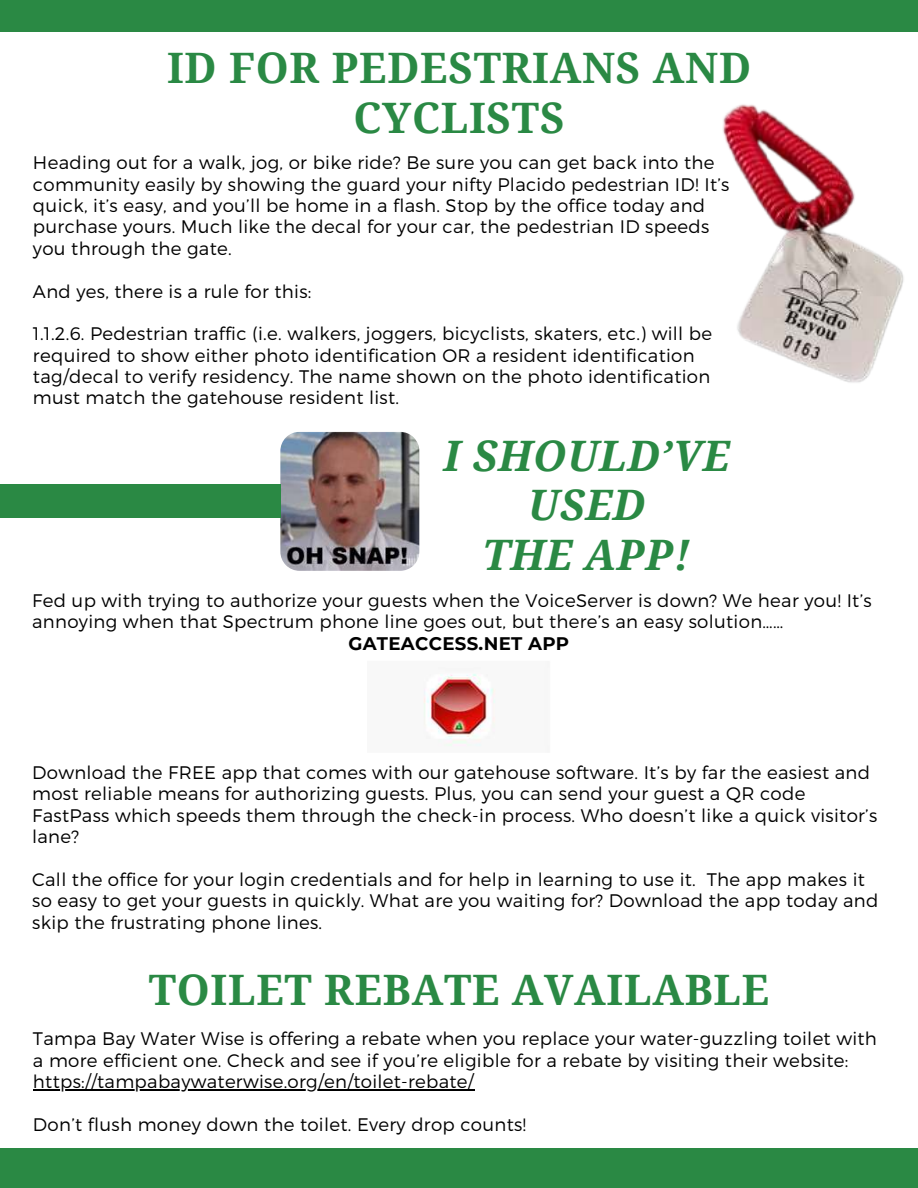
<style>
.page{position:relative;width:918px;height:1188px;background:#fff}
.page>*{position:absolute;margin:0;border:0;box-sizing:border-box;transform-origin:0 0}
.t1{font:700 42px/49.5px "Droid Serif";letter-spacing:.015em;color:#2a8944;text-align:center}
.t2{font:italic 700 42px/49.5px "Droid Serif";letter-spacing:.015em;color:#2a8944;text-align:center}
.t3{font:300 18.15px/21.3px "Montserrat";letter-spacing:.015em;color:#000}
.t4{font:700 18.15px "Montserrat";letter-spacing:.015em;color:#000}
</style>
<div class="page">
<img style="left:722px;top:104px;width:182px;height:279px">
<img style="left:423px;top:673px;width:73px;height:73px">
<img style="left:280px;top:432px;width:139px;height:139px">
<hr style="left:33px;top:1089px;width:441px;height:1px;background:#000">
<div style="left:0;top:0;width:918px;height:31px;background:#2a8944"></div>
<div style="left:0;top:485px;width:280px;height:33px;background:#2a8944"></div>
<div style="left:0;top:1148px;width:918px;height:40px;background:#2a8944"></div>
<h1 class="t1" style="left:167px;top:42px;width:586px">ID FOR PEDESTRIANS AND<br>CYCLISTS</h1>
<p class="t3" style="left:33px;top:152px;width:698px">Heading out for a walk, jog, or bike ride? Be sure you can get back into the community easily by showing the guard your nifty Placido pedestrian ID! It’s quick, it’s easy, and you’ll be home in a flash. Stop by the office today and purchase yours. Much like the decal for your car, the pedestrian ID speeds you through the gate.</p>
<p class="t3" style="left:33px;top:280px;width:280px">And yes, there is a rule for this:</p>
<p class="t3" style="left:33px;top:323px;width:681px">1.1.2.6. Pedestrian traffic (i.e. walkers, joggers, bicyclists, skaters, etc.) will be required to show either photo identification OR a resident identification tag/decal to verify residency. The name shown on the photo identification must match the gatehouse resident list.</p>
<h1 class="t2" style="left:444px;top:430px;width:287px">I SHOULD’VE<br>USED<br>THE APP!</h1>
<p class="t3" style="left:32px;top:590px;width:841px">Fed up with trying to authorize your guests when the VoiceServer is down? We hear you! It’s annoying when that Spectrum phone line goes out, but there’s an easy solution……</p>
<p class="t4" style="left:348px;top:630px;width:222px">GATEACCESS.NET APP</p>
<p class="t3" style="left:32px;top:762px;width:847px">Download the FREE app that comes with our gatehouse software. It’s by far the easiest and most reliable means for authorizing guests. Plus, you can send your guest a QR code FastPass which speeds them through the check-in process. Who doesn’t like a quick visitor’s lane?</p>
<p class="t3" style="left:32px;top:869px;width:848px">Call the office for your login credentials and for help in learning to use it. The app makes it so easy to get your guests in quickly. What are you waiting for? Download the app today and skip the frustrating phone lines.</p>
<h1 class="t1" style="left:149px;top:964px;width:622px">TOILET REBATE AVAILABLE</h1>
<p class="t3" style="left:33px;top:1028px;width:845px">Tampa Bay Water Wise is offering a rebate when you replace your water-guzzling toilet with a more efficient one. Check and see if you’re eligible for a rebate by visiting their website: https://tampabaywaterwise.org/en/toilet-rebate/</p>
<p class="t3" style="left:33px;top:1113px;width:495px">Don’t flush money down the toilet. Every drop counts!</p>
</div>
